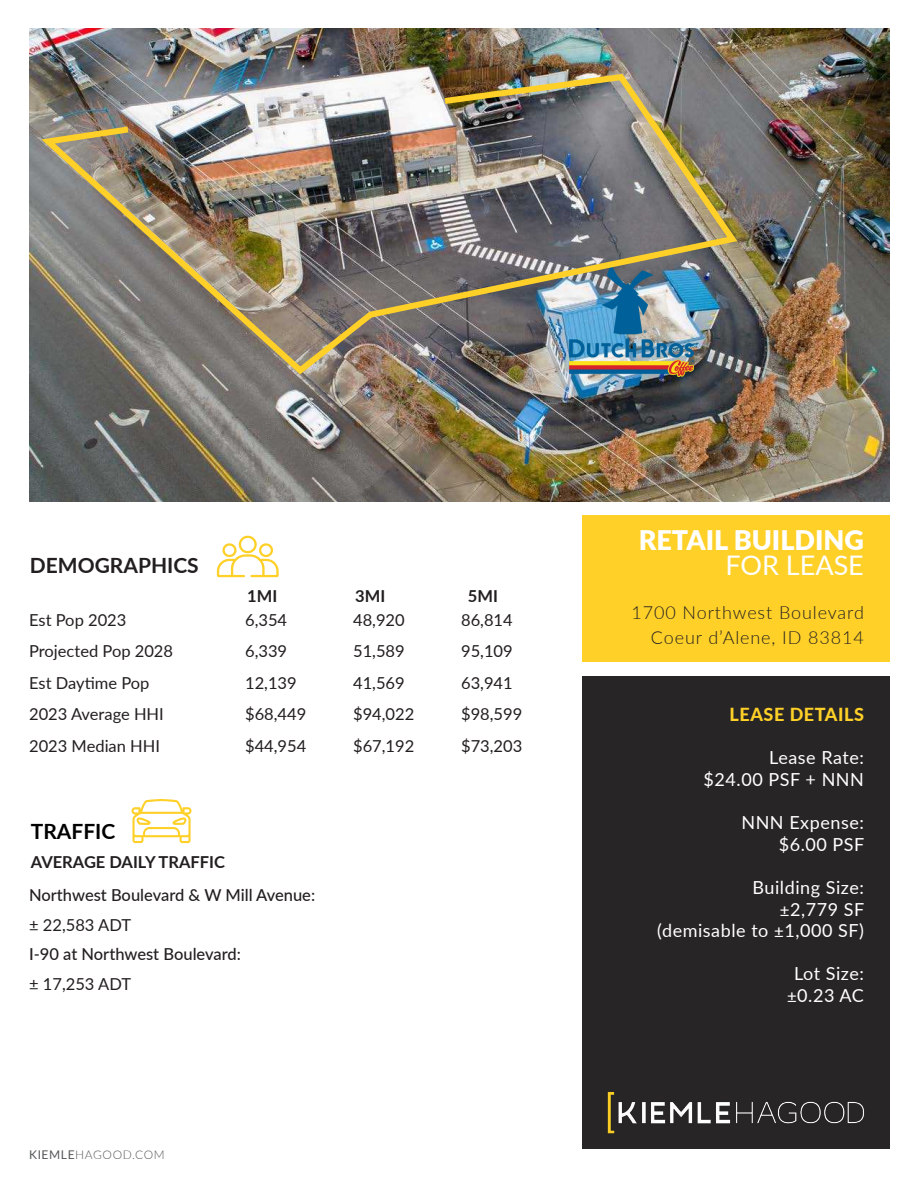
<style>
.page{position:relative;width:918px;height:1188px;background:#fff}
.page>*{position:absolute;margin:0;border:0;box-sizing:border-box;transform-origin:0 0}
.t1{font:900 27px "Lato";color:#fff}
.t2{font:27px "Lato";color:#fff}
.t3{font:700 21px "Lato";color:#231f20}
.t4{font:700 21px "Lato";color:#000}
.t5{font:18px "Lato";letter-spacing:.03em;color:#fff}
.t6{font:300 18px "Lato";letter-spacing:.05em;color:#231f20}
.t7{font:800 18px "Lato";letter-spacing:.03em;color:#fed028}
.t8{font:16.5px "Lato";color:#231f20}
.t9{font:500 16.5px "Lato";color:#231f20}
.t10{font:700 16.5px "Lato";color:#231f20}
.t11{font:300 12px "Lato";letter-spacing:.05em;color:#57585a}
.s1{font-weight:400}
</style>
<div class="page">
<div style="left:583px;top:515px;width:307px;height:147px;background:#fed028"></div>
<div style="left:583px;top:676px;width:307px;height:473px;background:#282526"></div>
<img style="left:608px;top:1092px;width:256px;height:42px">
<img style="left:29px;top:28px;width:861px;height:473px">
<svg style="left:217px;top:536px;width:62px;height:41px"></svg>
<svg style="left:132px;top:799px;width:60px;height:44px"></svg>
<img style="left:35px;top:71px;width:707px;height:307px">
<p class="t3" style="left:30px;top:550px;width:170px">DEMOGRAPHICS</p>
<p class="t10" style="left:247px;top:584px;width:32px">1MI</p>
<p class="t10" style="left:355px;top:584px;width:32px">3MI</p>
<p class="t10" style="left:468px;top:584px;width:32px">5MI</p>
<p class="t8" style="left:29px;top:608px;width:99px">Est Pop 2023</p>
<p class="t8" style="left:245px;top:608px;width:44px">6,354</p>
<p class="t8" style="left:353px;top:608px;width:53px">48,920</p>
<p class="t8" style="left:461px;top:608px;width:53px">86,814</p>
<p class="t8" style="left:29px;top:639px;width:145px">Projected Pop 2028</p>
<p class="t8" style="left:245px;top:639px;width:44px">6,339</p>
<p class="t8" style="left:353px;top:639px;width:53px">51,589</p>
<p class="t8" style="left:461px;top:639px;width:53px">95,109</p>
<p class="t8" style="left:29px;top:671px;width:122px">Est Daytime Pop</p>
<p class="t8" style="left:245px;top:671px;width:53px">12,139</p>
<p class="t8" style="left:353px;top:671px;width:53px">41,569</p>
<p class="t8" style="left:461px;top:671px;width:53px">63,941</p>
<p class="t8" style="left:29px;top:702px;width:136px">2023 Average HHI</p>
<p class="t8" style="left:245px;top:702px;width:63px">$68,449</p>
<p class="t8" style="left:353px;top:702px;width:63px">$94,022</p>
<p class="t8" style="left:461px;top:702px;width:63px">$98,599</p>
<p class="t8" style="left:29px;top:734px;width:132px">2023 Median HHI</p>
<p class="t8" style="left:245px;top:734px;width:63px">$44,954</p>
<p class="t8" style="left:353px;top:734px;width:63px">$67,192</p>
<p class="t8" style="left:461px;top:734px;width:63px">$73,203</p>
<p class="t4" style="left:31px;top:816px;width:86px">TRAFFIC</p>
<p class="t10" style="left:31px;top:849px;width:196px">AVERAGE DAILY TRAFFIC</p>
<p class="t9" style="left:29px;top:884px;width:288px">Northwest Boulevard &amp; W Mill Avenue:</p>
<p class="t8" style="left:29px;top:913px;width:103px">± 22,583 ADT</p>
<p class="t9" style="left:29px;top:943px;width:213px">I-90 at Northwest Boulevard:</p>
<p class="t8" style="left:29px;top:972px;width:103px">± 17,253 ADT</p>
<p class="t11" style="left:29px;top:1146px;width:137px"><span class="s1">KIEMLE</span>HAGOOD.COM</p>
<p class="t1" style="left:639px;top:520px;width:227px">RETAIL BUILDING</p>
<p class="t2" style="left:725px;top:546px;width:140px">FOR LEASE</p>
<p class="t6" style="left:631px;top:600px;width:234px">1700 Northwest Boulevard</p>
<p class="t6" style="left:651px;top:625px;width:215px">Coeur d’Alene, ID 83814</p>
<p class="t7" style="left:730px;top:701px;width:136px">LEASE DETAILS</p>
<p class="t5" style="left:769px;top:745px;width:96px">Lease Rate:</p>
<p class="t5" style="left:704px;top:767px;width:162px">$24.00 PSF + NNN</p>
<p class="t5" style="left:741px;top:810px;width:124px">NNN Expense:</p>
<p class="t5" style="left:779px;top:831px;width:87px">$6.00 PSF</p>
<p class="t5" style="left:753px;top:875px;width:113px">Building Size:</p>
<p class="t5" style="left:780px;top:896px;width:86px">±2,779 SF</p>
<p class="t5" style="left:657px;top:918px;width:208px">(demisable to ±1,000 SF)</p>
<p class="t5" style="left:794px;top:961px;width:71px">Lot Size:</p>
<p class="t5" style="left:787px;top:983px;width:78px">±0.23 AC</p>
</div>
